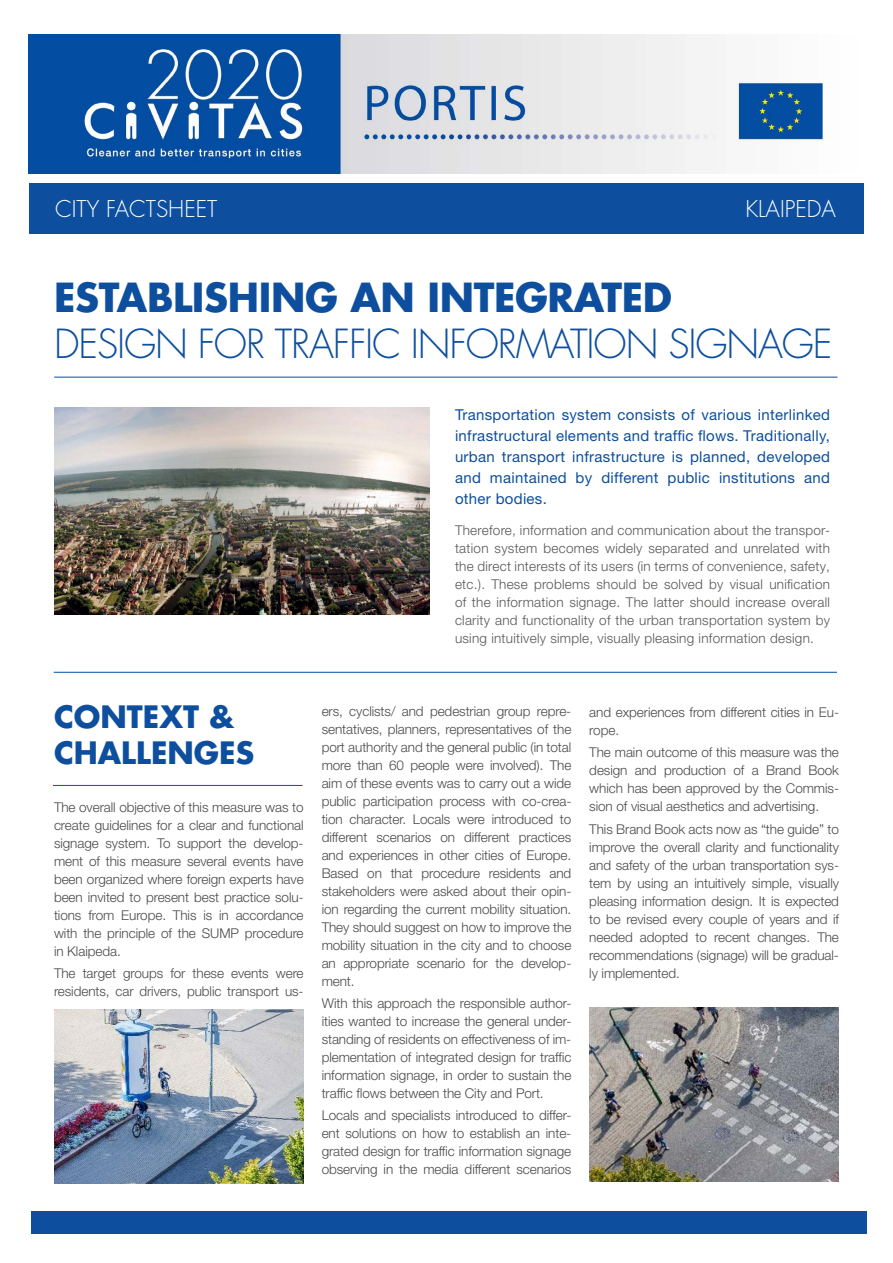
<style>
.page{position:relative;width:893px;height:1263px;background:#fff}
.page>*{position:absolute;margin:0;border:0;box-sizing:border-box;transform-origin:0 0}
.t1{font:300 39px "Futura";letter-spacing:-.03em;color:#0d4f9e}
.t2{font:700 39px "Futura";letter-spacing:-.01em;color:#0d4f9e}
.t3{font:700 30px/36px "Futura";color:#0d4f9e}
.t4{font:300 22.5px "Futura";color:#fff}
.t5{font:15px/21px "Helvetica Neue LT Pro";letter-spacing:.02em;color:#0d4f9e;text-align:justify}
.t6{font:300 13.5px/18px "Helvetica Neue LT Pro";letter-spacing:-.005em;color:#4a4a49;text-align:justify}
.t7{font:300 13.5px/18px "Helvetica Neue LT Pro";letter-spacing:.02em;color:#575756;text-align:justify}
</style>
<div class="page">
<hr style="left:54px;top:377px;width:783px;height:1px;background:#034da2">
<hr style="left:54px;top:672px;width:783px;height:1px;background:#034da2">
<hr style="left:53px;top:785px;width:250px;height:1px;background:#0d4f9e">
<div style="left:31px;top:1211px;width:835px;height:22px;background:#0d4f9e"></div>
<img style="left:29px;top:34px;width:795px;height:139px">
<div style="left:29px;top:184px;width:835px;height:50px;background:#0d4f9e"></div>
<img style="left:54px;top:407px;width:375px;height:207px">
<img style="left:54px;top:1010px;width:250px;height:173px">
<img style="left:589px;top:1007px;width:250px;height:174px">
<h3 class="t4" style="left:55px;top:195px;width:164px">CITY FACTSHEET</h3>
<h3 class="t4" style="left:745px;top:195px;width:92px">KLAIPEDA</h3>
<h1 class="t2" style="left:54px;top:271px;width:619px">ESTABLISHING AN INTEGRATED</h1>
<h1 class="t1" style="left:54px;top:320px;width:780px">DESIGN FOR TRAFFIC INFORMATION SIGNAGE</h1>
<p class="t5" style="left:455px;top:404px;width:377px">Transportation system consists of various interlinked infrastructural elements and traffic flows. Traditionally, urban transport infrastructure is planned, developed and maintained by different public institutions and other bodies.</p>
<p class="t7" style="left:455px;top:521px;width:377px">Therefore, information and communication about the transpor&shy;tation system becomes widely separated and unrelated with the direct interests of its users (in terms of convenience, safety, etc.). These problems should be solved by visual unification of the information signage. The latter should increase overall clarity and functionality of the urban transportation system by using intuitively simple, visually pleasing information design.</p>
<h2 class="t3" style="left:54px;top:698px;width:202px">CONTEXT &amp;<br>CHALLENGES</h2>
<p class="t6" style="left:54px;top:798px;width:251px">The overall objective of this measure was to create guidelines for a clear and functional signage system. To support the develop&shy;ment of this measure several events have been organized where foreign experts have been invited to present best practice solu&shy;tions from Europe. This is in accordance with the principle of the SUMP procedure in Klaipeda.</p>
<p class="t6" style="left:54px;top:964px;width:251px">The target groups for these events were residents, car drivers, public transport us-</p>
<p class="t6" style="left:322px;top:701px;width:251px">ers, cyclists/ and pedestrian group repre&shy;sentatives, planners, representatives of the port authority and the general public (in total more than 60 people were involved). The aim of these events was to carry out a wide public participation process with co-crea&shy;tion character. Locals were introduced to different scenarios on different practices and experiences in other cities of Europe.<br>Based on that procedure residents and stakeholders were asked about their opin&shy;ion regarding the current mobility situation.<br>They should suggest on how to improve the mobility situation in the city and to choose an appropriate scenario for the develop&shy;ment.</p>
<p class="t6" style="left:322px;top:994px;width:251px">With this approach the responsible author&shy;ities wanted to increase the general under&shy;standing of residents on effectiveness of im&shy;plementation of integrated design for traffic information signage, in order to sustain the traffic flows between the City and Port.</p>
<p class="t6" style="left:322px;top:1106px;width:251px">Locals and specialists introduced to differ&shy;ent solutions on how to establish an inte&shy;grated design for traffic information signage observing in the media different scenarios</p>
<p class="t6" style="left:589px;top:703px;width:251px">and experiences from different cities in Eu&shy;rope.</p>
<p class="t6" style="left:589px;top:743px;width:251px">The main outcome of this measure was the design and production of a Brand Book which has been approved by the Commis&shy;sion of visual aesthetics and advertising.</p>
<p class="t6" style="left:589px;top:819px;width:251px">This Brand Book acts now as “the guide” to improve the overall clarity and functionality and safety of the urban transportation sys&shy;tem by using an intuitively simple, visually pleasing information design. It is expected to be revised every couple of years and if needed adopted to recent changes. The recommendations (signage) will be gradual&shy;ly implemented.</p>
</div>
